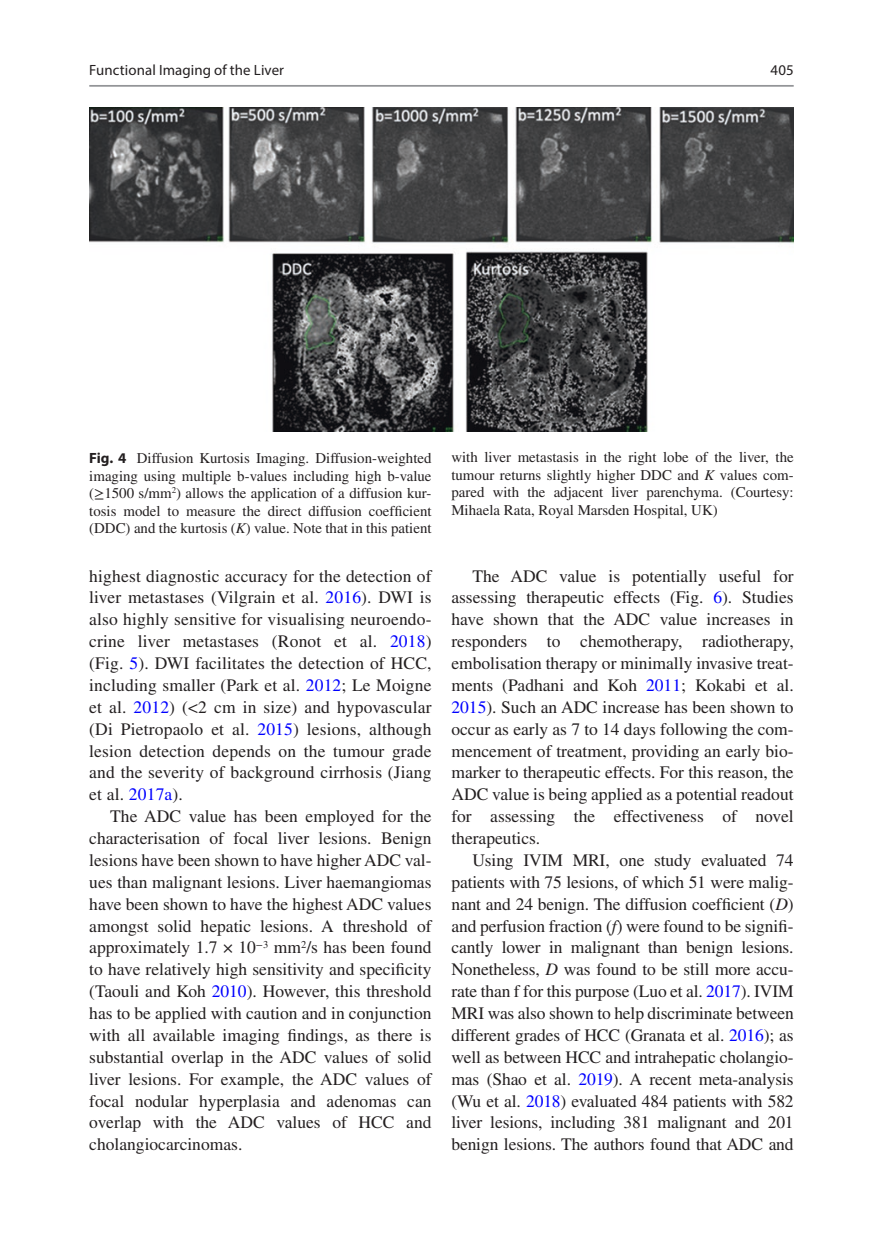
<style>
.page{position:relative;width:883px;height:1260px;background:#fff}
.page>*{position:absolute;margin:0;border:0;box-sizing:border-box;transform-origin:0 0}
.t1{font:17.5px/21.9px "Nvpytt Times LT Std";color:#231f20;text-align:justify}
.t2{font:14.88px/17.5px "Nvpytt Times LT Std";color:#231f20;text-align:justify}
.t3{font:14.88px "Mmtqks Myriad Pro";letter-spacing:.005em;color:#231f20}
.t4{font:14.88px "Bggcjb Myriad Pro";color:#231f20}
.s1{font-family:"Jpgjyl Myriad Pro";font-weight:700}
.s2{font-family:"Xqvtbc STIX General"}
.s3{font-family:"Gntjwt Times LT Std";font-style:italic}
.s4{color:#00f}
</style>
<div class="page">
<img style="left:90px;top:107px;width:703px;height:325px">
<hr style="left:89px;top:85px;width:705px;height:2px;background:#939598">
<p class="t3" style="left:89px;top:61px;width:196px">Functional Imaging of the Liver</p>
<p class="t4" style="left:771px;top:61px;width:25px">405</p>
<p class="t2" style="left:89px;top:449px;width:344px"><span class="s1">Fig. 4</span> Diffusion Kurtosis Imaging. Diffusion-weighted imaging using multiple b-values including high b-value (<span class="s2">≥</span>1500 s/mm<sup>2</sup>) allows the application of a diffusion kur&shy;tosis model to measure the direct diffusion coefficient (DDC) and the kurtosis (<span class="s3">K</span>) value. Note that in this patient</p>
<p class="t2" style="left:451px;top:448px;width:344px">with liver metastasis in the right lobe of the liver, the tumour returns slightly higher DDC and <span class="s3">K</span> values com&shy;pared with the adjacent liver parenchyma. (Courtesy:<br>Mihaela Rata, Royal Marsden Hospital, UK)</p>
<p class="t1" style="left:89px;top:565px;width:344px">highest diagnostic accuracy for the detection of liver metastases (Vilgrain et al. <span class="s4">2016</span>). DWI is also highly sensitive for visualising neuroendo&shy;crine liver metastases (Ronot et al. <span class="s4">2018</span>) (Fig. <span class="s4">5</span>). DWI facilitates the detection of HCC, including smaller (Park et al. <span class="s4">2012</span>; Le Moigne et al. <span class="s4">2012</span>) (&lt;2 cm in size) and hypovascular (Di Pietropaolo et al. <span class="s4">2015</span>) lesions, although lesion detection depends on the tumour grade and the severity of background cirrhosis (Jiang et al. <span class="s4">2017a</span>).</p>
<p class="t1" style="left:89px;top:805px;width:344px;text-indent:21px">The ADC value has been employed for the characterisation of focal liver lesions. Benign lesions have been shown to have higher ADC val&shy;ues than malignant lesions. Liver haemangiomas have been shown to have the highest ADC values amongst solid hepatic lesions. A threshold of approximately 1.7 × 10<sup>−</sup><sup>3</sup> mm<sup>2</sup>/s has been found to have relatively high sensitivity and specificity (Taouli and Koh <span class="s4">2010</span>). However, this threshold has to be applied with caution and in conjunction with all available imaging findings, as there is substantial overlap in the ADC values of solid liver lesions. For example, the ADC values of focal nodular hyperplasia and adenomas can overlap with the ADC values of HCC and cholangiocarcinomas.</p>
<p class="t1" style="left:451px;top:565px;width:344px;text-indent:21px">The ADC value is potentially useful for assessing therapeutic effects (Fig. <span class="s4">6</span>). Studies have shown that the ADC value increases in responders to chemotherapy, radiotherapy, embolisation therapy or minimally invasive treat&shy;ments (Padhani and Koh <span class="s4">2011</span>; Kokabi et al.<br><span class="s4">2015</span>). Such an ADC increase has been shown to occur as early as 7 to 14 days following the com&shy;mencement of treatment, providing an early bio&shy;marker to therapeutic effects. For this reason, the ADC value is being applied as a potential readout for assessing the effectiveness of novel therapeutics.</p>
<p class="t1" style="left:451px;top:849px;width:344px;text-indent:21px">Using IVIM MRI, one study evaluated 74 patients with 75 lesions, of which 51 were malig&shy;nant and 24 benign. The diffusion coefficient (<span class="s3">D</span>) and perfusion fraction (<span class="s3">f</span>) were found to be signifi&shy;cantly lower in malignant than benign lesions.<br>Nonetheless, <span class="s3">D</span> was found to be still more accu&shy;rate than f for this purpose (Luo et al. <span class="s4">2017</span>). IVIM MRI was also shown to help discriminate between different grades of HCC (Granata et al. <span class="s4">2016</span>); as well as between HCC and intrahepatic cholangio&shy;mas (Shao et al. <span class="s4">2019</span>). A recent meta-analysis (Wu et al. <span class="s4">2018</span>) evaluated 484 patients with 582 liver lesions, including 381 malignant and 201 benign lesions. The authors found that ADC and</p>
</div>
